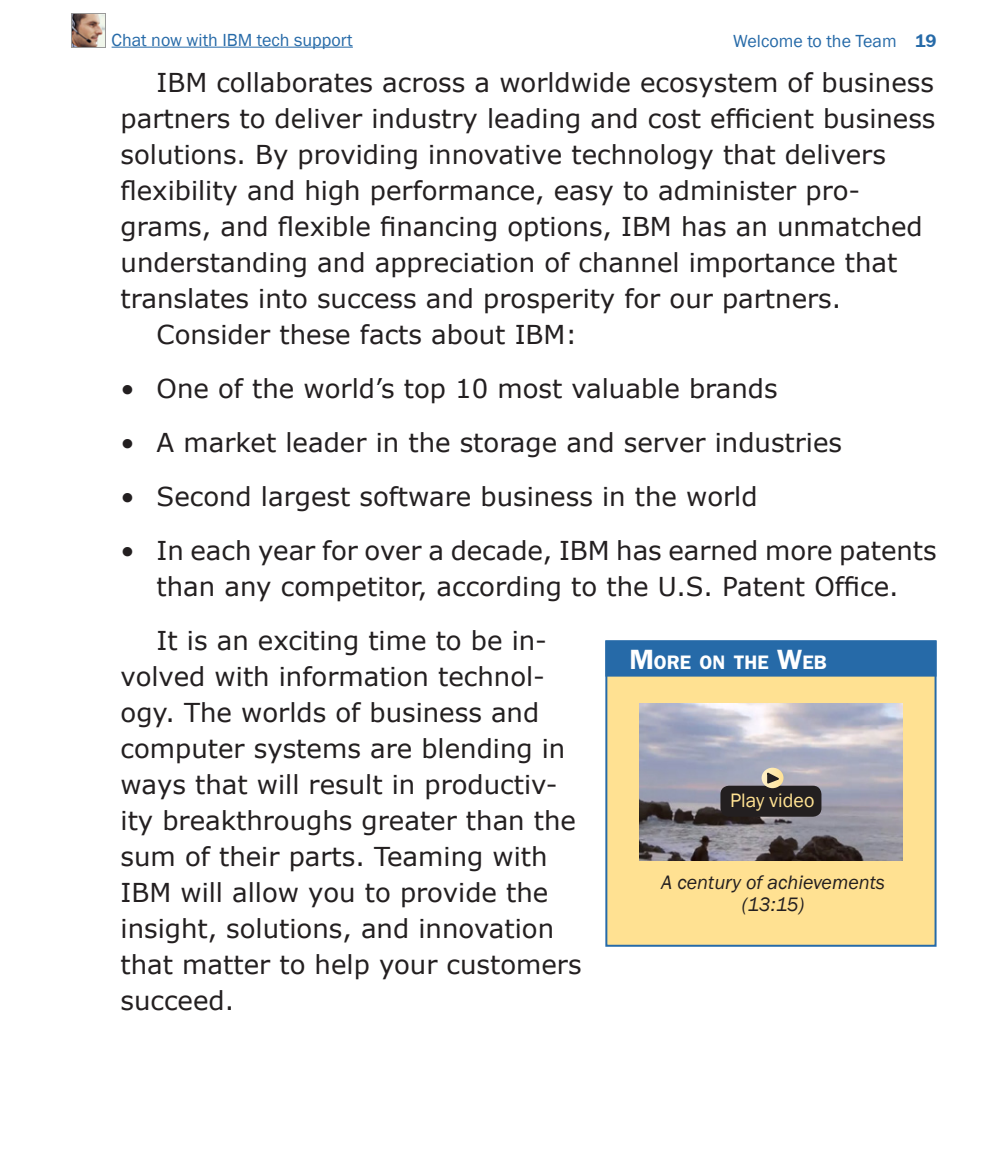
<style>
.page{position:relative;width:1008px;height:1174px;background:#fff}
.page>*{position:absolute;margin:0;border:0;box-sizing:border-box;transform-origin:0 0}
.bl2{font:26px/36px "Verdana";color:#231f20}
.bl1{font:26px "Verdana";color:#231f20}
.video_caption{font:italic 20px/22px "Franklin Gothic";color:#231f20;text-align:center}
.sub1{font:20px "Franklin Gothic";color:#ffe192}
.bxh{font:600 19.6px "Franklin Gothic";color:#fff}
.rhr{font:18px "Franklin Gothic";color:#266aa8}
.s1{font-family:"Franklin Gothic IT Cby BT";font-weight:600}
.s2{font-size:28px}
</style>
<div class="page">
<hr style="left:112px;top:47px;width:241px;height:1px;background:#266aa8">
<img style="left:71px;top:14px;width:34px;height:34px">
<div style="left:605px;top:640px;width:332px;height:306px;background:#ffe192;border:2px solid #266aa8"></div>
<div style="left:605px;top:640px;width:332px;height:36px;background:#266aa8"></div>
<img style="left:640px;top:703px;width:262px;height:157px">
<div style="left:720px;top:785px;width:101px;height:31px;background:#231f20;border-radius:9px"></div>
<svg style="left:762px;top:767px;width:22px;height:21px"></svg>
<p class="rhr" style="left:112px;top:29px;width:243px">Chat now with IBM tech support</p>
<p class="rhr" style="left:733px;top:30px;width:205px">Welcome to the Team <span class="s1">19</span></p>
<p class="bl2" style="left:121px;top:64px;width:816px;text-indent:36px">IBM collaborates across a worldwide ecosystem of business partners to deliver industry leading and cost efficient business solutions. By providing innovative technology that delivers flexibility and high performance, easy to administer pro&shy;grams, and flexible financing options, IBM has an unmatched understanding and appreciation of channel importance that translates into success and prosperity for our partners.</p>
<p class="bl2" style="left:157px;top:316px;width:422px">Consider these facts about IBM:</p>
<p class="bl1" style="left:121px;top:372px;width:659px">• One of the world’s top 10 most valuable brands</p>
<p class="bl1" style="left:121px;top:426px;width:723px">• A market leader in the storage and server industries</p>
<p class="bl1" style="left:121px;top:480px;width:639px">• Second largest software business in the world</p>
<p class="bl2" style="left:121px;top:532px;width:818px;text-align:center">• In each year for over a decade, IBM has earned more patents than any competitor, according to the U.S. Patent Office.</p>
<p class="bl2" style="left:121px;top:622px;width:463px;text-indent:36px">It is an exciting time to be in&shy;volved with information technol&shy;ogy. The worlds of business and computer systems are blending in ways that will result in productiv&shy;ity breakthroughs greater than the sum of their parts. Teaming with<br>IBM will allow you to provide the insight, solutions, and innovation that matter to help your customers succeed.</p>
<p class="bxh" style="left:629px;top:650px;width:199px"><span class="s2">M</span>ORE ON THE <span class="s2">W</span>EB</p>
<p class="sub1" style="left:730px;top:787px;width:86px">Play video</p>
<p class="video_caption" style="left:661px;top:872px;width:225px">A century of achievements (13:15)</p>
</div>
